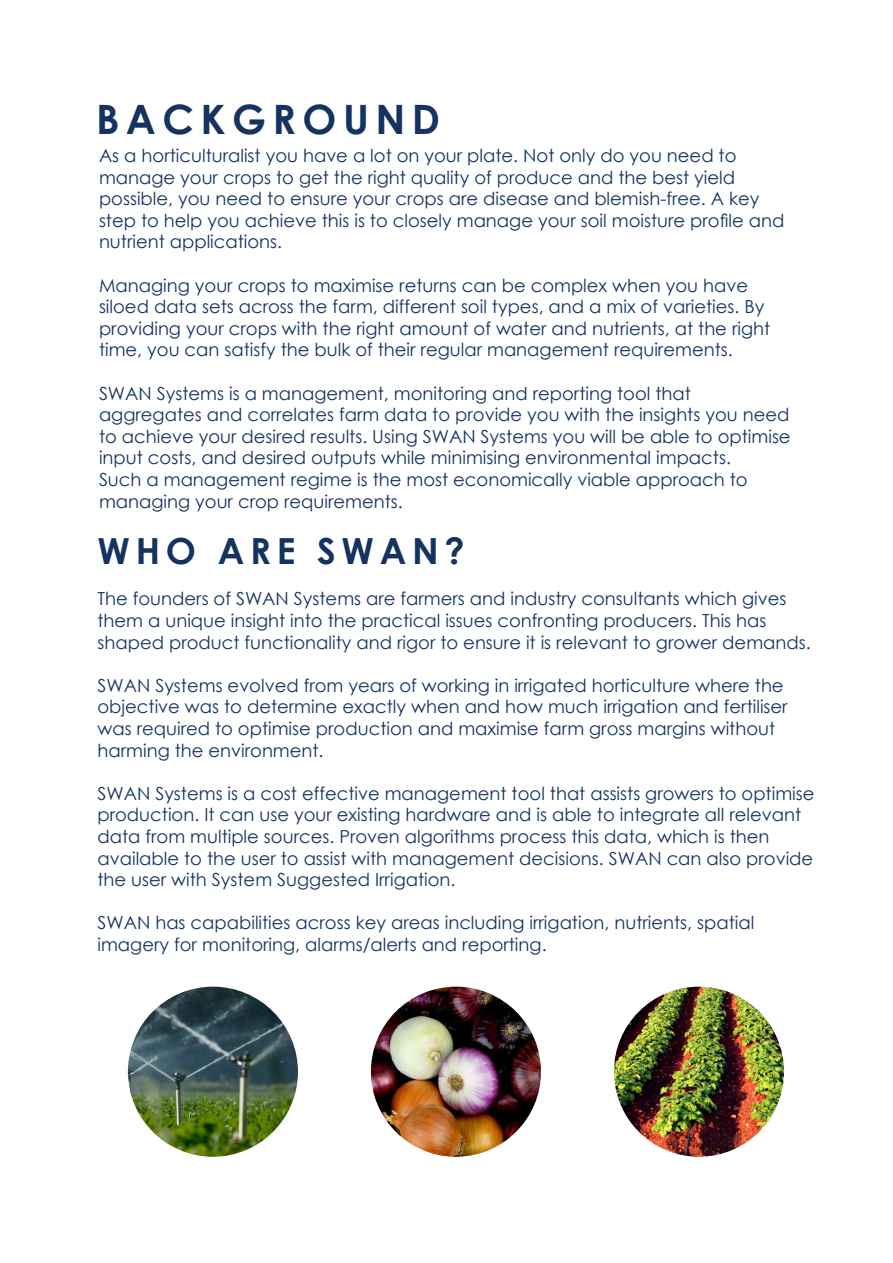
<style>
.page{position:relative;width:893px;height:1263px;background:#fff}
.page>*{position:absolute;margin:0;border:0;box-sizing:border-box;transform-origin:0 0}
.t1{font:700 40.5px "Century Gothic";letter-spacing:.16em;color:#153361}
.t2{font:700 36px "Century Gothic";letter-spacing:.16em;color:#153361}
.t3{font:18px/21.6px "Century Gothic";color:#153361}
</style>
<div class="page">
<img style="left:371px;top:987px;width:170px;height:170px;border-radius:85px">
<img style="left:128px;top:987px;width:170px;height:170px;border-radius:85px">
<img style="left:614px;top:987px;width:170px;height:170px;border-radius:85px">
<h1 class="t1" style="left:96px;top:88px;width:346px">BACKGROUND</h1>
<p class="t3" style="left:99px;top:144px;width:687px">As a horticulturalist you have a lot on your plate. Not only do you need to manage your crops to get the right quality of produce and the best yield possible, you need to ensure your crops are disease and blemish-free. A key step to help you achieve this is to closely manage your soil moisture profile and nutrient applications.</p>
<p class="t3" style="left:99px;top:274px;width:673px">Managing your crops to maximise returns can be complex when you have siloed data sets across the farm, different soil types, and a mix of varieties. By providing your crops with the right amount of water and nutrients, at the right time, you can satisfy the bulk of their regular management requirements.</p>
<p class="t3" style="left:99px;top:382px;width:693px">SWAN Systems is a management, monitoring and reporting tool that aggregates and correlates farm data to provide you with the insights you need to achieve your desired results. Using SWAN Systems you will be able to optimise input costs, and desired outputs while minimising environmental impacts.<br>Such a management regime is the most economically viable approach to managing your crop requirements.</p>
<h2 class="t2" style="left:98px;top:524px;width:369px">WHO ARE SWAN?</h2>
<p class="t3" style="left:98px;top:588px;width:715px">The founders of SWAN Systems are farmers and industry consultants which gives them a unique insight into the practical issues confronting producers. This has shaped product functionality and rigor to ensure it is relevant to grower demands.</p>
<p class="t3" style="left:98px;top:674px;width:692px">SWAN Systems evolved from years of working in irrigated horticulture where the objective was to determine exactly when and how much irrigation and fertiliser was required to optimise production and maximise farm gross margins without harming the environment.</p>
<p class="t3" style="left:98px;top:782px;width:718px">SWAN Systems is a cost effective management tool that assists growers to optimise production. It can use your existing hardware and is able to integrate all relevant data from multiple sources. Proven algorithms process this data, which is then available to the user to assist with management decisions. SWAN can also provide the user with System Suggested Irrigation.</p>
<p class="t3" style="left:98px;top:912px;width:658px">SWAN has capabilities across key areas including irrigation, nutrients, spatial imagery for monitoring, alarms/alerts and reporting.</p>
</div>
